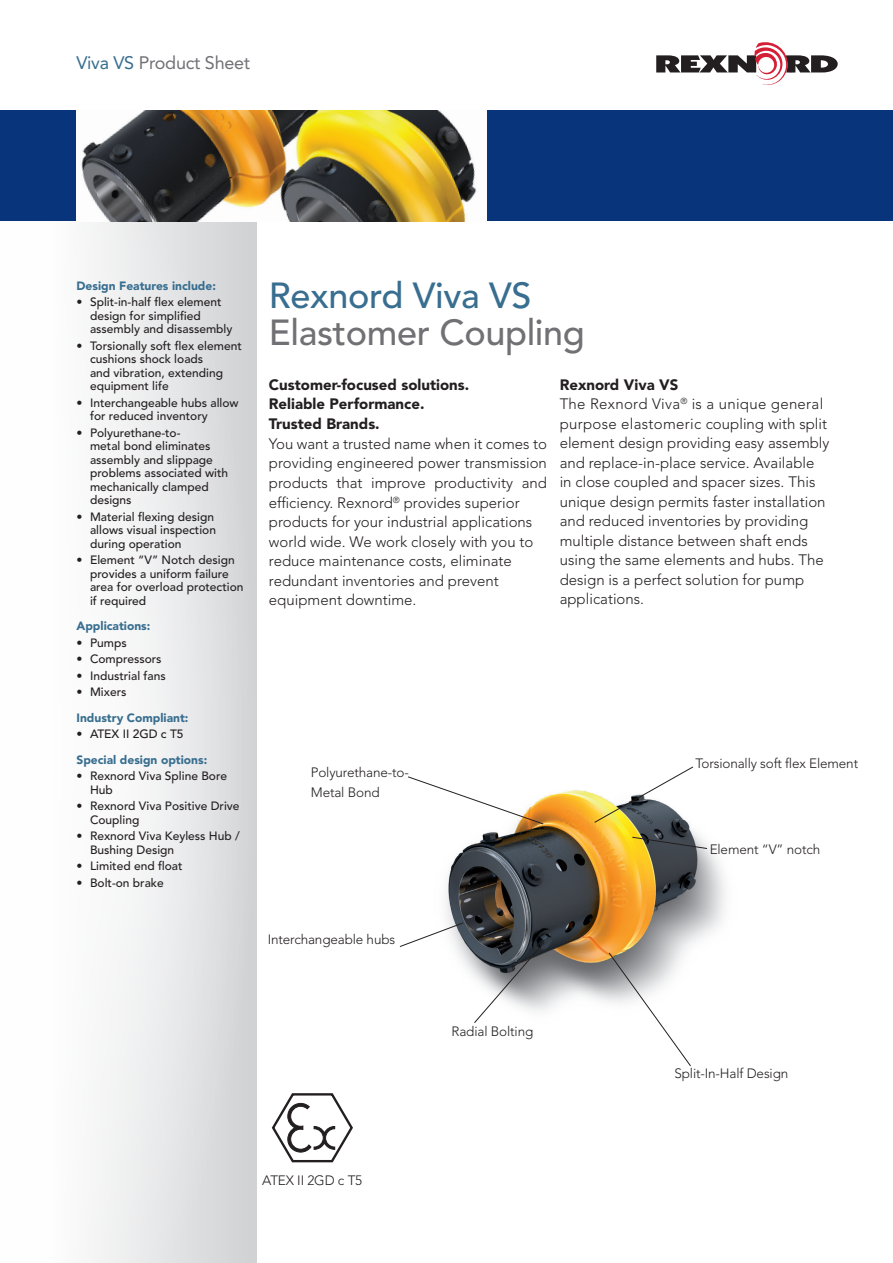
<style>
.page{position:relative;width:893px;height:1263px;background:#fff}
.page>*{position:absolute;margin:0;border:0;box-sizing:border-box;transform-origin:0 0}
.t1{font:500 36px "Avenir LT Std";letter-spacing:-.01em;color:#717074}
.t2{font:500 36px "Avenir LT Std";letter-spacing:-.01em;color:#386e8f}
.t3{font:18px "Avenir LT Std";letter-spacing:-.015em;color:#717074}
.t4{font:300 15px/19.5px "Avenir LT Std";color:#231f20}
.t5{font:900 15px/19.6px "Avenir LT Std";color:#231f20}
.t6{font:300 13.5px/19.5px "Avenir LT Std";letter-spacing:-.01em;color:#231f20}
.t7{font:500 12px/13.5px "Avenir LT Std";color:#231f20}
.t8{font:900 12px "Avenir LT Std";color:#386e8f}
.s1{color:#386e8f}
.s2{font-weight:900}
</style>
<div class="page">
<svg style="left:656px;top:42px;width:182px;height:44px"></svg>
<div style="left:0;top:221px;width:257px;height:1042px;background:linear-gradient(to right,#fff,#d7d8da)"></div>
<div style="left:0;top:111px;width:893px;height:110px;background:#08347b"></div>
<img style="left:77px;top:111px;width:409px;height:110px">
<img style="left:446px;top:790px;width:279px;height:221px">
<svg style="left:271px;top:1093px;width:82px;height:70px"></svg>
<svg style="left:408px;top:776px;width:136px;height:49px"></svg>
<svg style="left:594px;top:766px;width:100px;height:57px"></svg>
<svg style="left:608px;top:952px;width:84px;height:115px"></svg>
<svg style="left:400px;top:922px;width:64px;height:25px"></svg>
<svg style="left:473px;top:941px;width:72px;height:82px"></svg>
<svg style="left:631px;top:836px;width:77px;height:13px"></svg>
<p class="t3" style="left:77px;top:52px;width:175px"><span class="s1">Viva VS</span> Product Sheet</p>
<p class="t8" style="left:77px;top:278px;width:141px">Design Features include:</p>
<p class="t7" style="left:90px;top:295px;width:144px;text-indent:-14px">• Split-in-half flex element design for simplified assembly and disassembly</p>
<p class="t7" style="left:90px;top:339px;width:153px;text-indent:-14px">• Torsionally soft flex element cushions shock loads<br>and vibration, extending equipment life</p>
<p class="t7" style="left:90px;top:396px;width:150px;text-indent:-14px">• Interchangeable hubs allow for reduced inventory</p>
<p class="t7" style="left:90px;top:426px;width:140px;text-indent:-14px">• Polyurethane-to-<br>metal bond eliminates assembly and slippage problems associated with mechanically clamped designs</p>
<p class="t7" style="left:90px;top:510px;width:127px;text-indent:-14px">• Material flexing design allows visual inspection during operation</p>
<p class="t7" style="left:90px;top:553px;width:155px;text-indent:-14px">• Element “V” Notch design provides a uniform failure area for overload protection if required</p>
<p class="t8" style="left:77px;top:619px;width:75px">Applications:</p>
<p class="t7" style="left:77px;top:636px;width:52px">• Pumps</p>
<p class="t7" style="left:77px;top:652px;width:87px">• Compressors</p>
<p class="t7" style="left:77px;top:669px;width:91px">• Industrial fans</p>
<p class="t7" style="left:77px;top:685px;width:51px">• Mixers</p>
<p class="t8" style="left:77px;top:710px;width:113px">Industry Compliant:</p>
<p class="t7" style="left:77px;top:727px;width:109px">• ATEX II 2GD c T5</p>
<p class="t8" style="left:77px;top:752px;width:132px">Special design options:</p>
<p class="t7" style="left:90px;top:769px;width:138px;text-indent:-14px">• Rexnord Viva Spline Bore<br>Hub</p>
<p class="t7" style="left:90px;top:799px;width:151px;text-indent:-14px">• Rexnord Viva Positive Drive<br>Coupling</p>
<p class="t7" style="left:90px;top:829px;width:151px;text-indent:-14px">• Rexnord Viva Keyless Hub /<br>Bushing Design</p>
<p class="t7" style="left:77px;top:859px;width:107px">• Limited end float</p>
<p class="t7" style="left:77px;top:876px;width:89px">• Bolt-on brake</p>
<h1 class="t2" style="left:269px;top:275px;width:264px">Rexnord Viva VS</h1>
<h1 class="t1" style="left:269px;top:312px;width:317px">Elastomer Coupling</h1>
<p class="t5" style="left:269px;top:375px;width:202px">Customer-focused solutions.<br>Reliable Performance.<br>Trusted Brands.</p>
<p class="t4" style="left:269px;top:434px;width:279px">You want a trusted name when it comes to providing engineered power transmission products that improve productivity and efficiency. Rexnord<sup>®</sup> provides superior products for your industrial applications world wide. We work closely with you to reduce maintenance costs, eliminate redundant inventories and prevent equipment downtime.</p>
<p class="t4" style="left:560px;top:375px;width:271px"><span class="s2">Rexnord Viva VS<br></span>The Rexnord Viva<sup>®</sup> is a unique general purpose elastomeric coupling with split element design providing easy assembly and replace-in-place service. Available in close coupled and spacer sizes. This unique design permits faster installation and reduced inventories by providing multiple distance between shaft ends using the same elements and hubs. The design is a perfect solution for pump applications.</p>
<p class="t6" style="left:311px;top:763px;width:100px">Polyurethane-to-<br>Metal Bond</p>
<p class="t6" style="left:268px;top:930px;width:129px">Interchangeable hubs</p>
<p class="t6" style="left:695px;top:753px;width:164px">Torsionally soft flex Element</p>
<p class="t6" style="left:710px;top:840px;width:112px">Element “V” notch</p>
<p class="t6" style="left:452px;top:1021px;width:83px">Radial Bolting</p>
<p class="t6" style="left:674px;top:1063px;width:115px">Split-In-Half Design</p>
<p class="t6" style="left:262px;top:1170px;width:102px">ATEX II 2GD c T5</p>
</div>
